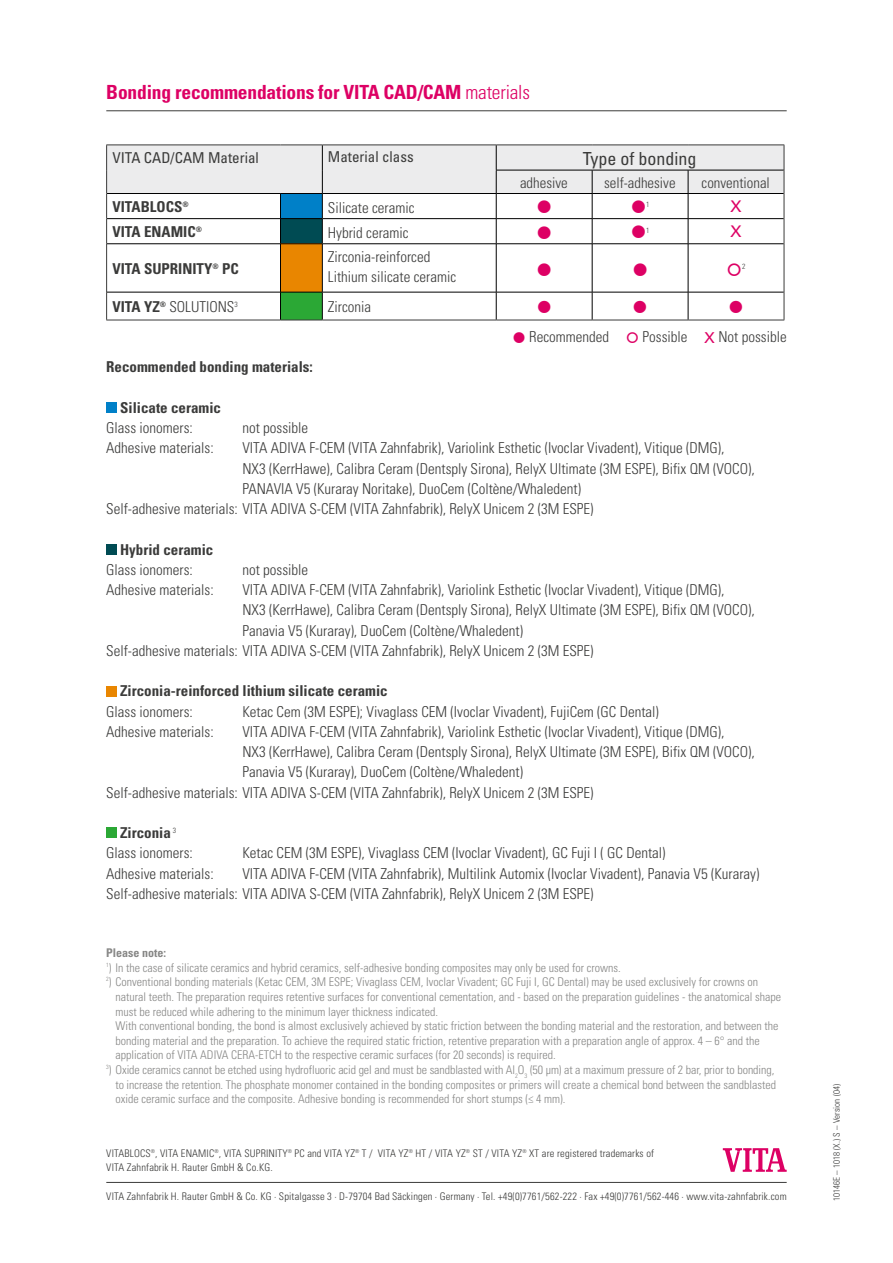
<style>
.page{position:relative;width:893px;height:1263px;background:#fff}
.page>*{position:absolute;margin:0;border:0;box-sizing:border-box;transform-origin:0 0}
.t1{font:700 condensed 19.5px "Univers LT Std";letter-spacing:-.01em;color:#dd0064}
.t2{font:condensed 18px "Univers";color:#3b3b3a}
.t3{font:16.05px "Univers";color:#dd0064}
.t4{font:300 condensed 15px/20.2px "Univers LT Std";color:#3b3b3a;text-align:center}
.t5{font:700 condensed 15px "Univers LT Std";color:#3b3b3a}
.t6{font:300 condensed 15px/24.8px "Univers";color:#3b3b3a}
.t7{font:condensed 15px "Univers";color:#3b3b3a}
.t8{font:300 condensed 14.85px "Univers";color:#3b3b3a}
.t9{font:300 condensed 12px/14.7px "Univers LT Std";color:#878786}
.t10{font:700 condensed 12px "Univers LT Std";color:#878786}
.t11{font:300 condensed 10.5px/14.7px "Univers";letter-spacing:.015em;color:#3b3b3a}
.t12{font:300 condensed 9px "Univers";letter-spacing:.01em;color:#3b3b3a}
.t13{font:300 condensed 7.5px "Univers LT Std";color:#3b3b3a}
.s1{font-weight:300}
.s2{font-weight:400;font-stretch:normal;color:#dd0064}
.s3{font-weight:700}
</style>
<div class="page">
<div style="left:280px;top:244px;width:42px;height:48px;background:#e98600"></div>
<div style="left:280px;top:292px;width:42px;height:28px;background:#2ba835"></div>
<hr style="left:280px;top:244px;width:1px;height:48px;background:#000">
<hr style="left:322px;top:244px;width:1px;height:48px;background:#000">
<hr style="left:496px;top:244px;width:1px;height:48px;background:#000">
<hr style="left:592px;top:244px;width:1px;height:48px;background:#000">
<hr style="left:688px;top:244px;width:1px;height:48px;background:#000">
<hr style="left:107px;top:292px;width:173px;height:1px;background:#000">
<hr style="left:280px;top:292px;width:42px;height:1px;background:#000">
<svg style="left:280px;top:292px;width:1px;height:28px"></svg>
<hr style="left:322px;top:292px;width:174px;height:1px;background:#000">
<svg style="left:322px;top:292px;width:1px;height:28px"></svg>
<hr style="left:496px;top:292px;width:96px;height:1px;background:#000">
<svg style="left:496px;top:292px;width:1px;height:28px"></svg>
<hr style="left:592px;top:292px;width:96px;height:1px;background:#000">
<svg style="left:592px;top:292px;width:1px;height:28px"></svg>
<hr style="left:688px;top:292px;width:96px;height:1px;background:#000">
<svg style="left:688px;top:292px;width:1px;height:28px"></svg>
<hr style="left:106px;top:244px;width:1px;height:48px;background:#3b3b3a">
<hr style="left:784px;top:244px;width:1px;height:48px;background:#3b3b3a">
<svg style="left:106px;top:292px;width:1px;height:28px"></svg>
<svg style="left:784px;top:292px;width:1px;height:28px"></svg>
<hr style="left:106px;top:320px;width:174px;height:1px;background:#3b3b3a">
<hr style="left:280px;top:320px;width:42px;height:1px;background:#3b3b3a">
<hr style="left:322px;top:320px;width:174px;height:1px;background:#3b3b3a">
<hr style="left:496px;top:320px;width:96px;height:1px;background:#3b3b3a">
<hr style="left:592px;top:320px;width:96px;height:1px;background:#3b3b3a">
<hr style="left:688px;top:320px;width:96px;height:1px;background:#3b3b3a">
<hr style="left:106px;top:111px;width:681px;height:1px;background:#3b3b3a">
<svg style="left:723px;top:1148px;width:64px;height:24px"></svg>
<hr style="left:106px;top:1182px;width:681px;height:1px;background:#3b3b3a">
<div style="left:106px;top:402px;width:11px;height:11px;background:#0080c8"></div>
<div style="left:106px;top:544px;width:11px;height:11px;background:#004b53"></div>
<div style="left:106px;top:686px;width:11px;height:10px;background:#e98600"></div>
<div style="left:106px;top:828px;width:11px;height:10px;background:#2ba835"></div>
<svg style="left:106px;top:145px;width:679px;height:99px"></svg>
<h1 class="t1" style="left:106px;top:80px;width:425px">Bonding recommendations for VITA CAD/CAM <span class="s1">materials</span></h1>
<p class="t7" style="left:328px;top:148px;width:87px">Material class</p>
<p class="t2" style="left:583px;top:147px;width:115px">Type of bonding</p>
<p class="t8" style="left:520px;top:174px;width:49px">adhesive</p>
<p class="t8" style="left:604px;top:174px;width:73px">self-adhesive</p>
<p class="t8" style="left:702px;top:174px;width:70px">conventional</p>
<p class="t6" style="left:328px;top:195px;width:104px">Silicate ceramic<br>Hybrid ceramic<br>Zirconia-reinforced</p>
<p class="t6" style="left:328px;top:262px;width:130px;line-height:29.4px">Lithium silicate ceramic<br>Zirconia</p>
<p class="t4" style="left:529px;top:327px;width:81px">Recommended</p>
<p class="t4" style="left:643px;top:327px;width:146px">Possible <span class="s2">X</span> Not possible</p>
<p class="t7" style="left:112px;top:148px;width:148px">VITA CAD/CAM Material</p>
<p class="t5" style="left:112px;top:197px;width:78px">VITABLOCS<sup>®</sup></p>
<p class="t13" style="left:646px;top:200px;width:5px">1</p>
<p class="t3" style="left:730px;top:197px;width:13px">X</p>
<p class="t5" style="left:112px;top:223px;width:91px">VITA ENAMIC<sup>®</sup></p>
<p class="t13" style="left:646px;top:225px;width:5px">1</p>
<p class="t3" style="left:730px;top:222px;width:13px">X</p>
<p class="t5" style="left:112px;top:259px;width:128px">VITA SUPRINITY<sup>®</sup> PC</p>
<p class="t13" style="left:742px;top:262px;width:5px">2</p>
<p class="t4" style="left:112px;top:297px;width:127px"><span class="s3">VITA YZ</span><sup>®</sup> SOLUTIONS<sup>3</sup></p>
<p class="t5" style="left:106px;top:358px;width:208px">Recommended bonding materials:</p>
<p class="t5" style="left:120px;top:398px;width:102px">Silicate ceramic</p>
<p class="t4" style="left:106px;top:418px;width:88px">Glass ionomers:</p>
<p class="t4" style="left:242px;top:418px;width:67px">not possible</p>
<p class="t4" style="left:106px;top:438px;width:109px">Adhesive materials:</p>
<p class="t4" style="left:242px;top:438px;width:484px">VITA ADIVA F-CEM (VITA Zahnfabrik), Variolink Esthetic (Ivoclar Vivadent), Vitique (DMG),</p>
<p class="t4" style="left:242px;top:458px;width:514px">NX3 (KerrHawe), Calibra Ceram (Dentsply Sirona), RelyX Ultimate (3M ESPE), Bifix QM (VOCO),</p>
<p class="t4" style="left:242px;top:478px;width:340px">PANAVIA V5 (Kuraray Noritake), DuoCem (Coltène/Whaledent)</p>
<p class="t4" style="left:106px;top:499px;width:489px">Self-adhesive materials: VITA ADIVA S-CEM (VITA Zahnfabrik), RelyX Unicem 2 (3M ESPE)</p>
<p class="t5" style="left:120px;top:540px;width:95px">Hybrid ceramic</p>
<p class="t4" style="left:106px;top:559px;width:88px">Glass ionomers:</p>
<p class="t4" style="left:242px;top:559px;width:67px">not possible</p>
<p class="t4" style="left:106px;top:580px;width:109px">Adhesive materials:</p>
<p class="t4" style="left:242px;top:580px;width:484px">VITA ADIVA F-CEM (VITA Zahnfabrik), Variolink Esthetic (Ivoclar Vivadent), Vitique (DMG),</p>
<p class="t4" style="left:242px;top:600px;width:514px">NX3 (KerrHawe), Calibra Ceram (Dentsply Sirona), RelyX Ultimate (3M ESPE), Bifix QM (VOCO),</p>
<p class="t4" style="left:242px;top:620px;width:282px">Panavia V5 (Kuraray), DuoCem (Coltène/Whaledent)</p>
<p class="t4" style="left:106px;top:640px;width:489px">Self-adhesive materials: VITA ADIVA S-CEM (VITA Zahnfabrik), RelyX Unicem 2 (3M ESPE)</p>
<p class="t5" style="left:120px;top:682px;width:269px">Zirconia-reinforced lithium silicate ceramic</p>
<p class="t4" style="left:106px;top:701px;width:88px">Glass ionomers:</p>
<p class="t4" style="left:242px;top:701px;width:418px">Ketac Cem (3M ESPE); Vivaglass CEM (Ivoclar Vivadent), FujiCem (GC Dental)</p>
<p class="t4" style="left:106px;top:721px;width:109px">Adhesive materials:</p>
<p class="t4" style="left:242px;top:721px;width:484px">VITA ADIVA F-CEM (VITA Zahnfabrik), Variolink Esthetic (Ivoclar Vivadent), Vitique (DMG),</p>
<p class="t4" style="left:242px;top:742px;width:514px">NX3 (KerrHawe), Calibra Ceram (Dentsply Sirona), RelyX Ultimate (3M ESPE), Bifix QM (VOCO),</p>
<p class="t4" style="left:242px;top:762px;width:282px">Panavia V5 (Kuraray), DuoCem (Coltène/Whaledent)</p>
<p class="t4" style="left:106px;top:782px;width:489px">Self-adhesive materials: VITA ADIVA S-CEM (VITA Zahnfabrik), RelyX Unicem 2 (3M ESPE)</p>
<p class="t4" style="left:106px;top:823px;width:88px"><span class="s3">Zirconia</span> <sup>3<br></sup>Glass ionomers:</p>
<p class="t4" style="left:242px;top:843px;width:425px">Ketac CEM (3M ESPE), Vivaglass CEM (Ivoclar Vivadent), GC Fuji I ( GC Dental)</p>
<p class="t4" style="left:106px;top:863px;width:654px;text-align:left;text-indent:136px">VITA ADIVA F-CEM (VITA Zahnfabrik), Multilink Automix (Ivoclar Vivadent), Panavia V5 (Kuraray)<br>Self-adhesive materials: VITA ADIVA S-CEM (VITA Zahnfabrik), RelyX Unicem 2 (3M ESPE)</p>
<p class="t4" style="left:106px;top:863px;width:109px">Adhesive materials:</p>
<p class="t10" style="left:106px;top:945px;width:61px">Please note:</p>
<p class="t9" style="left:106px;top:960px;width:516px"><sup>1</sup>) In the case of silicate ceramics and hybrid ceramics, self-adhesive bonding composites may only be used for crowns.</p>
<p class="t9" style="left:116px;top:975px;width:667px;text-indent:-9px"><sup>2</sup>) Conventional bonding materials (Ketac CEM, 3M ESPE; Vivaglass CEM, Ivoclar Vivadent; GC Fuji I, GC Dental) may be used exclusively for crowns on natural teeth. The preparation requires retentive surfaces for conventional cementation, and - based on the preparation guidelines - the anatomical shape must be reduced while adhering to the minimum layer thickness indicated.<br>With conventional bonding, the bond is almost exclusively achieved by static friction between the bonding material and the restoration, and between the bonding material and the preparation. To achieve the required static friction, retentive preparation with a preparation angle of approx. 4 – 6° and the application of VITA ADIVA CERA-ETCH to the respective ceramic surfaces (for 20 seconds) is required.</p>
<p class="t9" style="left:115px;top:1062px;width:662px;text-indent:-9px"><sup>3</sup>) Oxide ceramics cannot be etched using hydrofluoric acid gel and must be sandblasted with Al<sub>2</sub>O<sub>3</sub> (50 μm) at a maximum pressure of 2 bar, prior to bonding, to increase the retention. The phosphate monomer contained in the bonding composites or primers will create a chemical bond between the sandblasted oxide ceramic surface and the composite. Adhesive bonding is recommended for short stumps (≤ 4 mm).</p>
<p class="t11" style="left:106px;top:1145px;width:549px">VITABLOCS<sup>®</sup>, VITA ENAMIC<sup>®</sup>, VITA SUPRINITY<sup>®</sup> PC and VITA YZ<sup>®</sup> T / VITA YZ<sup>®</sup> HT / VITA YZ<sup>®</sup> ST / VITA YZ<sup>®</sup> XT are registered trademarks of<br>VITA Zahnfabrik H. Rauter GmbH &amp; Co.KG.</p>
<p class="t11" style="left:106px;top:1189px;width:682px">VITA Zahnfabrik H. Rauter GmbH &amp; Co. KG · Spitalgasse 3 · D-79704 Bad Säckingen · Germany · Tel. +49(0)7761/562-222 · Fax +49(0)7761/562-446 · www.vita-zahnfabrik.com</p>
<p class="t12" style="left:831px;top:1201px;width:119px;rotate:-90deg">10146E – 1018 (X.) S – Version (04)</p>
</div>
